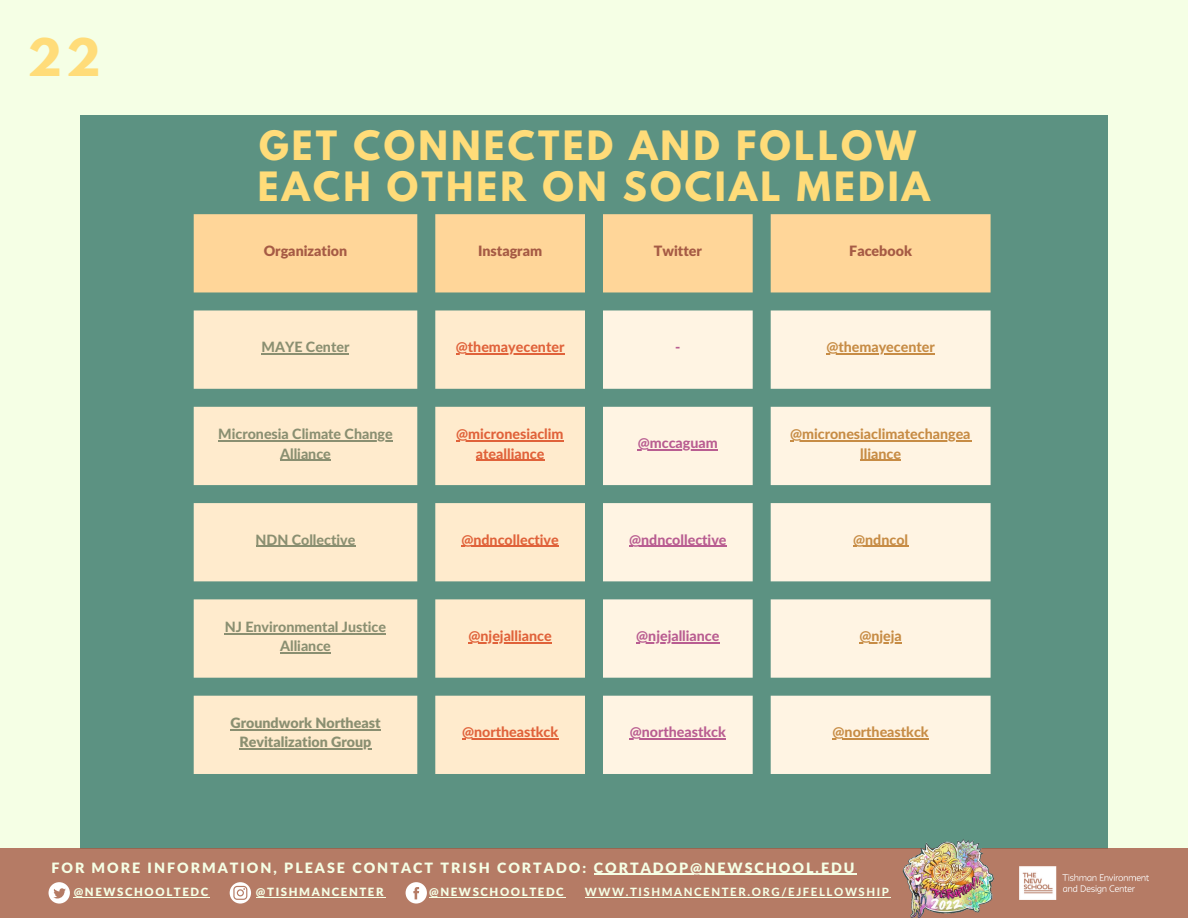
<style>
.page{position:relative;width:1188px;height:918px;background:#f5ffe5}
.page>*{position:absolute;margin:0;border:0;box-sizing:border-box;transform-origin:0 0}
.t1{font:700 45.9px "League Spartan";color:#ffdc79}
.t2{font:700 35.85px/41.7px "League Spartan";letter-spacing:.09em;color:#ffdc79}
.t3{font:800 14.25px/19.2px "Lato Latin";color:#8a8f71;text-align:center}
.t4{font:800 14.25px/19.2px "Lato Latin";color:#e0623a;text-align:center}
.t5{font:800 14.25px/19.2px "Lato Latin";color:#c78c45;text-align:center}
.t6{font:900 14.25px "Lato Latin";letter-spacing:.14em;color:#f5ffe5}
.t7{font:800 14.25px "Lato Latin";color:#b95d91}
.t8{font:900 14.25px/19.2px "Lato Latin";color:#8a8f71;text-align:center}
.t9{font:900 14.25px "Lato Latin";color:#a65b45}
.t10{font:900 11.4px "Lato Latin";letter-spacing:.14em;color:#f5ffe5}
.t11{font:800 11.4px "Lato Latin";letter-spacing:.14em;color:#f5ffe5}
</style>
<div class="page">
<div style="left:80px;top:115px;width:1027px;height:734px;background:#5c9282"></div>
<svg style="left:194px;top:214px;width:797px;height:78px;background:#f3d197"></svg>
<svg style="left:194px;top:310px;width:391px;height:464px;fill:#ffebcd"></svg>
<svg style="left:603px;top:310px;width:388px;height:464px;fill:#fff4e3"></svg>
<hr style="left:262px;top:353px;width:87px;height:1px;background:#8a8f71">
<hr style="left:456px;top:353px;width:108px;height:1px;background:#e0623a">
<hr style="left:826px;top:353px;width:109px;height:1px;background:#c78c45">
<hr style="left:218px;top:441px;width:175px;height:1px;background:#8a8f71">
<hr style="left:280px;top:460px;width:51px;height:1px;background:#8a8f71">
<hr style="left:456px;top:441px;width:108px;height:1px;background:#e0623a">
<hr style="left:476px;top:460px;width:68px;height:1px;background:#e0623a">
<hr style="left:638px;top:450px;width:80px;height:1px;background:#b95d91">
<hr style="left:790px;top:441px;width:181px;height:1px;background:#c78c45">
<hr style="left:860px;top:460px;width:41px;height:1px;background:#c78c45">
<hr style="left:256px;top:546px;width:99px;height:1px;background:#8a8f71">
<hr style="left:461px;top:546px;width:98px;height:1px;background:#e0623a">
<hr style="left:629px;top:546px;width:98px;height:1px;background:#b95d91">
<hr style="left:853px;top:546px;width:55px;height:1px;background:#c78c45">
<hr style="left:225px;top:633px;width:161px;height:1px;background:#8a8f71">
<hr style="left:280px;top:652px;width:51px;height:1px;background:#8a8f71">
<hr style="left:469px;top:642px;width:83px;height:1px;background:#e0623a">
<hr style="left:636px;top:642px;width:83px;height:1px;background:#b95d91">
<hr style="left:859px;top:642px;width:43px;height:1px;background:#c78c45">
<hr style="left:230px;top:729px;width:151px;height:2px;background:#8a8f71">
<hr style="left:239px;top:749px;width:133px;height:1px;background:#8a8f71">
<hr style="left:462px;top:738px;width:96px;height:2px;background:#e0623a">
<hr style="left:630px;top:738px;width:96px;height:2px;background:#b95d91">
<hr style="left:833px;top:738px;width:96px;height:2px;background:#c78c45">
<div style="left:0;top:849px;width:1188px;height:69px;background:#b57b65"></div>
<svg style="left:49px;top:882px;width:21px;height:22px"></svg>
<svg style="left:230px;top:882px;width:21px;height:22px"></svg>
<svg style="left:406px;top:882px;width:21px;height:22px"></svg>
<hr style="left:594px;top:874px;width:263px;height:1px;background:#f5ffe5">
<hr style="left:74px;top:897px;width:136px;height:1px;background:#f5ffe5">
<hr style="left:429px;top:897px;width:136px;height:1px;background:#f5ffe5">
<hr style="left:256px;top:897px;width:129px;height:1px;background:#f5ffe5">
<hr style="left:585px;top:897px;width:306px;height:1px;background:#f5ffe5">
<img style="left:891px;top:839px;width:116px;height:79px">
<img style="left:1020px;top:867px;width:128px;height:32px">
<h1 class="t1" style="left:28px;top:34px;width:75px">22</h1>
<h2 class="t2" style="left:258px;top:129px;width:674px">GET CONNECTED AND FOLLOW<br>EACH OTHER ON SOCIAL MEDIA</h2>
<p class="t9" style="left:264px;top:244px;width:85px">Organization</p>
<p class="t9" style="left:478px;top:244px;width:66px">Instagram</p>
<p class="t9" style="left:654px;top:244px;width:50px">Twitter</p>
<p class="t9" style="left:849px;top:244px;width:64px">Facebook</p>
<p class="t3" style="left:262px;top:338px;width:89px">MAYE Center</p>
<p class="t4" style="left:456px;top:338px;width:110px">@themayecenter</p>
<p class="t7" style="left:675px;top:341px;width:7px">-</p>
<p class="t5" style="left:826px;top:338px;width:110px">@themayecenter</p>
<p class="t3" style="left:218px;top:425px;width:176px">Micronesia Climate Change<br>Alliance</p>
<p class="t4" style="left:456px;top:425px;width:109px">@micronesiaclim atealliance</p>
<p class="t7" style="left:638px;top:437px;width:82px">@mccaguam</p>
<p class="t5" style="left:790px;top:425px;width:182px">@micronesiaclimatechangea lliance</p>
<p class="t3" style="left:256px;top:531px;width:101px">NDN Collective</p>
<p class="t4" style="left:461px;top:531px;width:99px">@ndncollective</p>
<p class="t7" style="left:629px;top:533px;width:99px">@ndncollective</p>
<p class="t5" style="left:853px;top:531px;width:57px">@ndncol</p>
<p class="t3" style="left:225px;top:618px;width:163px">NJ Environmental Justice<br>Alliance</p>
<p class="t4" style="left:469px;top:627px;width:85px">@njejalliance</p>
<p class="t7" style="left:636px;top:630px;width:85px">@njejalliance</p>
<p class="t5" style="left:859px;top:627px;width:44px">@njeja</p>
<p class="t8" style="left:230px;top:714px;width:152px">Groundwork Northeast<br>Revitalization Group</p>
<p class="t4" style="left:462px;top:723px;width:98px">@northeastkck</p>
<p class="t7" style="left:630px;top:726px;width:98px">@northeastkck</p>
<p class="t5" style="left:833px;top:723px;width:98px">@northeastkck</p>
<p class="t6" style="left:51px;top:861px;width:805px">FOR MORE INFORMATION, PLEASE CONTACT TRISH CORTADO: CORTADOP@NEWSCHOOL.EDU</p>
<p class="t10" style="left:74px;top:887px;width:136px">@NEWSCHOOLTEDC</p>
<p class="t10" style="left:256px;top:887px;width:129px">@TISHMANCENTER</p>
<p class="t10" style="left:429px;top:887px;width:136px">@NEWSCHOOLTEDC</p>
<p class="t11" style="left:585px;top:887px;width:306px">WWW.TISHMANCENTER.ORG/EJFELLOWSHIP</p>
</div>
